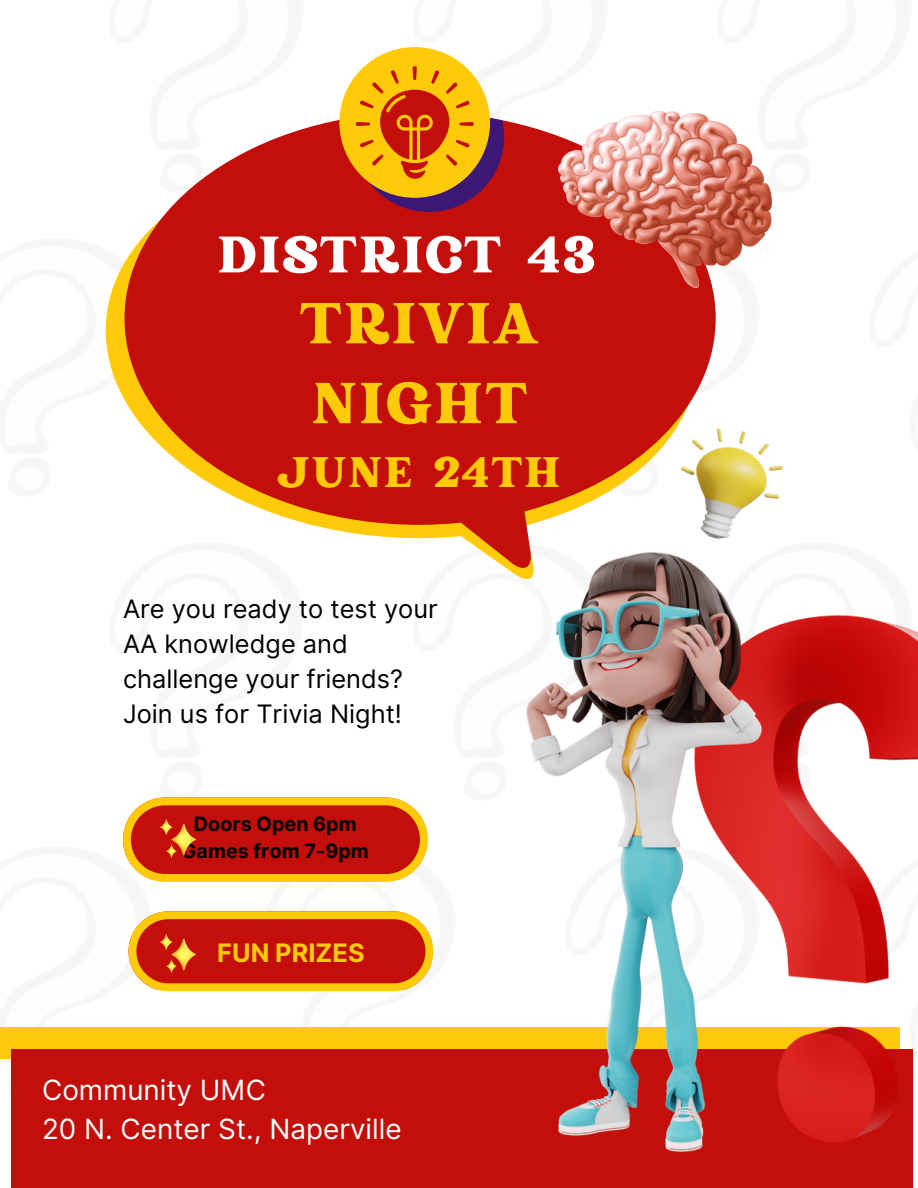
<style>
.page{position:relative;width:918px;height:1188px;background:#fff}
.page>*{position:absolute;margin:0;border:0;box-sizing:border-box;transform-origin:0 0}
.t1{font:57.6px/79.8px "Rundeck";color:#ffca08}
.t2{font:51.15px "Rundeck";color:#fff}
.t3{font:42.6px "Rundeck";color:#ffca08}
.t4{font:27.9px/38.8px "Inter";color:#fff}
.t5{font:25.35px/35px "Inter";color:#000}
.t6{font:700 25.35px "Inter";color:#ffca08}
.t7{font:700 19.8px/27px "Inter";color:#000;text-align:center}
</style>
<div class="page">
<svg style="left:105px;top:262px;width:422px;height:317px"></svg>
<svg style="left:125px;top:120px;width:591px;height:449px;fill:#c30e09"></svg>
<svg style="left:339px;top:47px;width:165px;height:165px;background:#db8c32"></svg>
<div style="left:0;top:1027px;width:899px;height:32px;background:#ffca08"></div>
<div style="left:12px;top:1049px;width:901px;height:139px;background:#c30e09"></div>
<img style="left:527px;top:553px;width:391px;height:598px">
<svg style="left:123px;top:798px;width:305px;height:84px;background:#d34517"></svg>
<svg style="left:129px;top:911px;width:304px;height:80px;background:#d34616"></svg>
<img style="left:161px;top:819px;width:35px;height:38px">
<img style="left:161px;top:934px;width:35px;height:38px">
<img style="left:665px;top:417px;width:119px;height:136px">
<img style="left:559px;top:111px;width:212px;height:177px">
<h2 class="t2" style="left:216px;top:219px;width:382px">DISTRICT 43</h2>
<h1 class="t1" style="left:299px;top:282px;width:242px">TRIVIA<br>NIGHT</h1>
<h3 class="t3" style="left:277px;top:443px;width:286px">JUNE 24TH</h3>
<p class="t5" style="left:123px;top:591px;width:316px">Are you ready to test your<br>AA knowledge and challenge your friends?<br>Join us for Trivia Night!</p>
<p class="t7" style="left:182px;top:811px;width:189px">Doors Open 6pm<br>Games from 7-9pm</p>
<p class="t6" style="left:217px;top:938px;width:149px">FUN PRIZES</p>
<p class="t4" style="left:42px;top:1071px;width:361px">Community UMC<br>20 N. Center St., Naperville</p>
</div>
